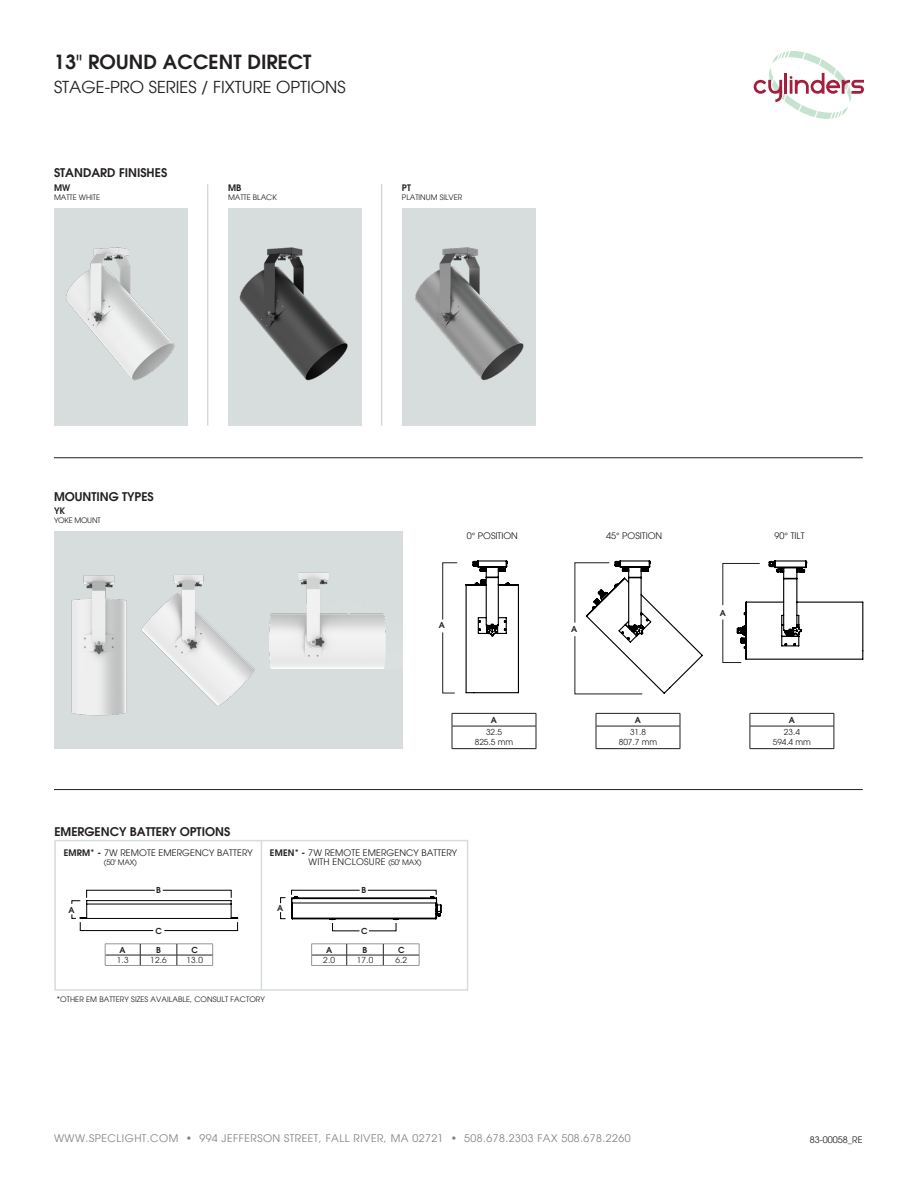
<style>
.page{position:relative;width:918px;height:1188px;background:#fff}
.page>*{position:absolute;margin:0;border:0;box-sizing:border-box;transform-origin:0 0}
.t1{font:600 19.5px "Avant Garde";letter-spacing:.01em;color:#231f20}
.t2{font:16.5px "Avant Garde";color:#231f20}
.t3{font:600 12px "Avant Garde";color:#231f20}
.t4{font:10.5px "Avant Garde";letter-spacing:.045em;color:#7f8385}
.t5{font:9px "Avant Garde";letter-spacing:.01em;color:#231f20}
.t6{font:600 9px "Avant Garde";letter-spacing:.025em;color:#231f20}
.t7{font:8.25px/9.9px "Avant Garde";color:#231f20;text-align:center}
.t8{font:600 8.25px "Avant Garde";color:#231f20}
.t9{font:7.5px "Avant Garde";color:#231f20}
.t10{font:7.5px "Avant Garde";letter-spacing:-.03em;color:#231f20}
.s1{font-weight:400}
.s2{font-weight:600}
.s3{font-size:7.5px}
</style>
<div class="page">
<svg style="left:754px;top:51px;width:110px;height:68px"></svg>
<div style="left:54px;top:532px;width:348px;height:217px;background:#d7dcdc"></div>
<div style="left:54px;top:208px;width:133px;height:218px;background:#d7dcdc"></div>
<div style="left:228px;top:208px;width:133px;height:218px;background:#d7dcdc"></div>
<div style="left:402px;top:208px;width:133px;height:218px;background:#d7dcdc"></div>
<hr style="left:207px;top:184px;width:1px;height:242px;background:#231f20">
<hr style="left:381px;top:184px;width:1px;height:242px;background:#231f20">
<hr style="left:54px;top:457px;width:809px;height:1px;background:#231f20">
<hr style="left:452px;top:713px;width:84px;height:1px;background:#231f20">
<hr style="left:452px;top:726px;width:84px;height:1px;background:#231f20">
<svg style="left:452px;top:714px;width:1px;height:34px"></svg>
<svg style="left:536px;top:714px;width:1px;height:34px"></svg>
<hr style="left:452px;top:748px;width:84px;height:1px;background:#231f20">
<svg style="left:442px;top:632px;width:13px;height:61px"></svg>
<svg style="left:442px;top:562px;width:16px;height:58px"></svg>
<hr style="left:596px;top:713px;width:84px;height:1px;background:#231f20">
<hr style="left:596px;top:726px;width:84px;height:1px;background:#231f20">
<svg style="left:596px;top:714px;width:1px;height:34px"></svg>
<svg style="left:680px;top:714px;width:1px;height:34px"></svg>
<hr style="left:596px;top:748px;width:84px;height:1px;background:#231f20">
<hr style="left:750px;top:713px;width:84px;height:1px;background:#231f20">
<hr style="left:750px;top:726px;width:84px;height:1px;background:#231f20">
<svg style="left:750px;top:714px;width:1px;height:34px"></svg>
<svg style="left:834px;top:714px;width:1px;height:34px"></svg>
<hr style="left:750px;top:748px;width:84px;height:1px;background:#231f20">
<svg style="left:465px;top:560px;width:54px;height:134px"></svg>
<svg style="left:575px;top:560px;width:128px;height:135px"></svg>
<svg style="left:722px;top:560px;width:142px;height:103px"></svg>
<img style="left:239px;top:247px;width:109px;height:134px">
<img style="left:415px;top:247px;width:109px;height:134px">
<img style="left:66px;top:247px;width:109px;height:134px">
<img style="left:269px;top:572px;width:117px;height:97px">
<img style="left:141px;top:575px;width:114px;height:131px">
<img style="left:71px;top:575px;width:56px;height:141px">
<hr style="left:177px;top:965px;width:36px;height:1px;background:#939598">
<hr style="left:177px;top:944px;width:36px;height:1px;background:#939598">
<svg style="left:212px;top:944px;width:1px;height:21px"></svg>
<hr style="left:105px;top:955px;width:35px;height:1px;background:#231f20">
<hr style="left:140px;top:955px;width:37px;height:1px;background:#231f20">
<hr style="left:177px;top:955px;width:36px;height:1px;background:#231f20">
<hr style="left:105px;top:944px;width:35px;height:1px;background:#939598">
<svg style="left:105px;top:944px;width:1px;height:21px"></svg>
<hr style="left:105px;top:965px;width:35px;height:1px;background:#939598">
<hr style="left:140px;top:944px;width:37px;height:1px;background:#939598">
<hr style="left:140px;top:965px;width:37px;height:1px;background:#939598">
<svg style="left:140px;top:944px;width:1px;height:21px"></svg>
<svg style="left:177px;top:945px;width:1px;height:20px"></svg>
<hr style="left:383px;top:965px;width:36px;height:1px;background:#939598">
<hr style="left:383px;top:944px;width:36px;height:1px;background:#939598">
<svg style="left:419px;top:944px;width:1px;height:21px"></svg>
<hr style="left:312px;top:955px;width:35px;height:1px;background:#231f20">
<hr style="left:347px;top:955px;width:36px;height:1px;background:#231f20">
<hr style="left:383px;top:955px;width:36px;height:1px;background:#231f20">
<hr style="left:311px;top:944px;width:36px;height:1px;background:#939598">
<svg style="left:311px;top:944px;width:1px;height:21px"></svg>
<hr style="left:311px;top:965px;width:36px;height:1px;background:#939598">
<hr style="left:347px;top:944px;width:36px;height:1px;background:#939598">
<hr style="left:347px;top:965px;width:36px;height:1px;background:#939598">
<svg style="left:346px;top:944px;width:1px;height:21px"></svg>
<svg style="left:383px;top:944px;width:1px;height:21px"></svg>
<hr style="left:87px;top:900px;width:144px;height:1px;background:#000">
<hr style="left:83px;top:918px;width:152px;height:1px;background:#000">
<svg style="left:163px;top:890px;width:75px;height:41px"></svg>
<hr style="left:87px;top:904px;width:144px;height:1px;background:#000">
<svg style="left:72px;top:890px;width:83px;height:41px"></svg>
<hr style="left:261px;top:840px;width:1px;height:150px;background:#d7dcdc">
<div style="left:54px;top:840px;width:414px;height:151px;border:2px solid #d7dcdc"></div>
<svg style="left:280px;top:890px;width:161px;height:41px"></svg>
<hr style="left:54px;top:789px;width:809px;height:1px;background:#231f20">
<p class="t1" style="left:54px;top:49px;width:259px">13<span class="s1">"</span> ROUND ACCENT DIRECT</p>
<p class="t2" style="left:54px;top:77px;width:293px">STAGE-PRO SERIES / FIXTURE OPTIONS</p>
<p class="t3" style="left:54px;top:165px;width:115px">STANDARD FINISHES</p>
<p class="t6" style="left:54px;top:182px;width:18px">MW</p>
<p class="t9" style="left:54px;top:193px;width:48px">MATTE WHITE</p>
<p class="t6" style="left:228px;top:182px;width:15px">MB</p>
<p class="t9" style="left:228px;top:193px;width:50px">MATTE BLACK</p>
<p class="t6" style="left:402px;top:182px;width:11px">PT</p>
<p class="t9" style="left:402px;top:193px;width:62px">PLATINUM SILVER</p>
<p class="t3" style="left:54px;top:488px;width:101px">MOUNTING TYPES</p>
<p class="t6" style="left:54px;top:505px;width:13px">YK</p>
<p class="t10" style="left:54px;top:516px;width:48px">YOKE MOUNT</p>
<p class="t3" style="left:54px;top:824px;width:177px">EMERGENCY BATTERY OPTIONS</p>
<p class="t5" style="left:467px;top:530px;width:53px">0° POSITION</p>
<p class="t5" style="left:606px;top:530px;width:58px">45° POSITION</p>
<p class="t5" style="left:775px;top:530px;width:31px">90° TILT</p>
<p class="t8" style="left:439px;top:620px;width:8px">A</p>
<p class="t8" style="left:571px;top:624px;width:8px">A</p>
<p class="t8" style="left:720px;top:608px;width:8px">A</p>
<p class="t8" style="left:491px;top:714px;width:8px">A</p>
<p class="t7" style="left:486px;top:728px;width:17px">32.5</p>
<p class="t7" style="left:475px;top:738px;width:40px">825.5 mm</p>
<p class="t8" style="left:635px;top:714px;width:8px">A</p>
<p class="t7" style="left:619px;top:728px;width:40px">31.8<br>807.7 mm</p>
<p class="t8" style="left:789px;top:714px;width:8px">A</p>
<p class="t7" style="left:773px;top:728px;width:39px">23.4<br>594.4 mm</p>
<p class="t5" style="left:64px;top:847px;width:191px"><span class="s2">EMRM* -</span> 7W REMOTE EMERGENCY BATTERY</p>
<p class="t9" style="left:104px;top:858px;width:35px">(50' MAX)</p>
<p class="t5" style="left:270px;top:847px;width:189px"><span class="s2">EMEN* -</span> 7W REMOTE EMERGENCY BATTERY</p>
<p class="t5" style="left:309px;top:856px;width:114px">WITH ENCLOSURE <span class="s3">(50' MAX)</span></p>
<p class="t8" style="left:69px;top:904px;width:8px">A</p>
<p class="t8" style="left:156px;top:885px;width:6px">B</p>
<p class="t8" style="left:156px;top:925px;width:8px">C</p>
<p class="t8" style="left:277px;top:903px;width:8px">A</p>
<p class="t8" style="left:361px;top:885px;width:6px">B</p>
<p class="t8" style="left:361px;top:925px;width:8px">C</p>
<p class="t8" style="left:120px;top:944px;width:8px">A</p>
<p class="t8" style="left:156px;top:944px;width:6px">B</p>
<p class="t8" style="left:192px;top:944px;width:8px">C</p>
<p class="t7" style="left:117px;top:955px;width:13px">1.3</p>
<p class="t7" style="left:150px;top:955px;width:18px">12.6</p>
<p class="t7" style="left:187px;top:955px;width:18px">13.0</p>
<p class="t8" style="left:326px;top:944px;width:8px">A</p>
<p class="t8" style="left:363px;top:944px;width:6px">B</p>
<p class="t8" style="left:398px;top:944px;width:8px">C</p>
<p class="t7" style="left:323px;top:955px;width:13px">2.0</p>
<p class="t7" style="left:357px;top:955px;width:18px">17.0</p>
<p class="t7" style="left:395px;top:955px;width:13px">6.2</p>
<p class="t9" style="left:57px;top:995px;width:210px"><span class="s2">*</span>OTHER EM BATTERY SIZES AVAILABLE, CONSULT FACTORY</p>
<p class="t4" style="left:54px;top:1132px;width:578px">WWW.SPECLIGHT.COM • 994 JEFFERSON STREET, FALL RIVER, MA 02721 • 508.678.2303 FAX 508.678.2260</p>
<p class="t5" style="left:810px;top:1134px;width:54px">83-00058_RE</p>
</div>
